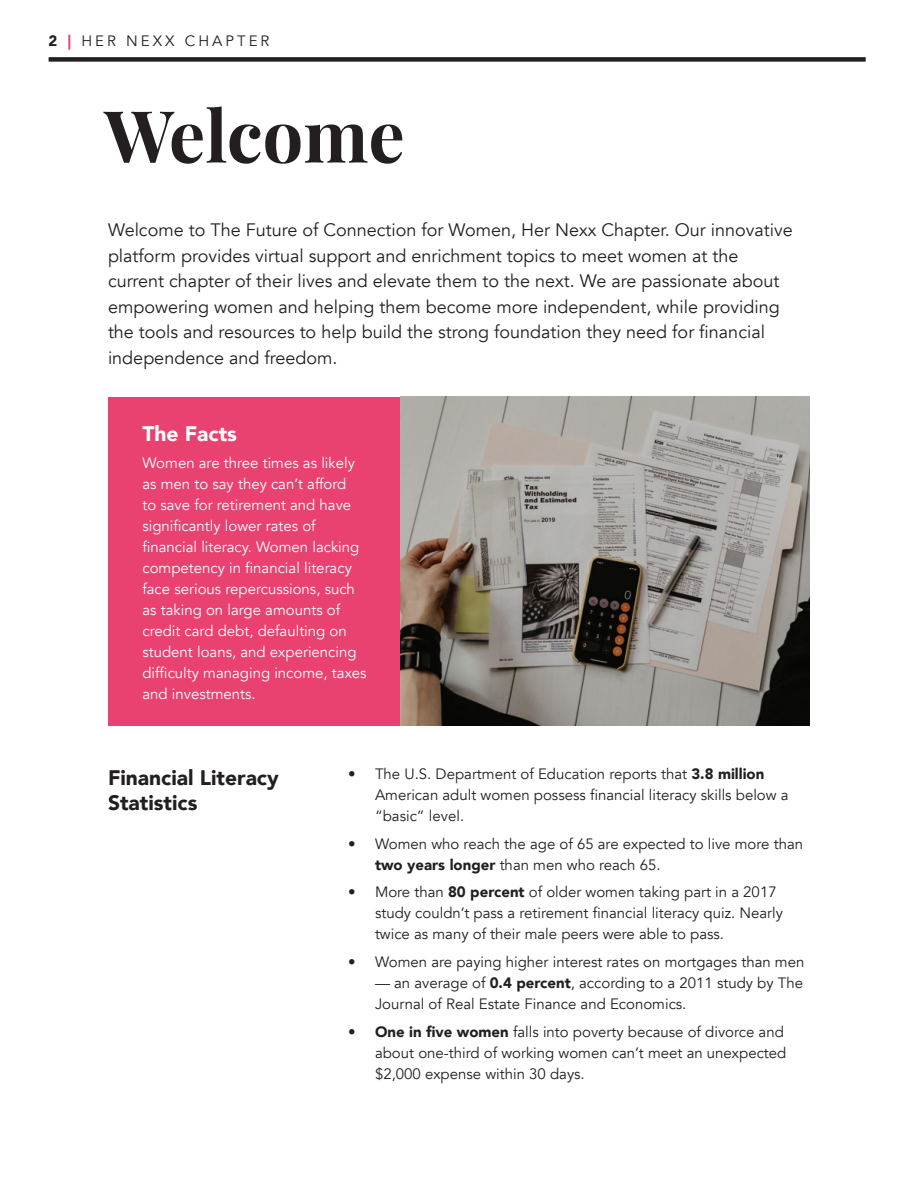
<style>
.page{position:relative;width:918px;height:1188px;background:#fff}
.page>*{position:absolute;margin:0;border:0;box-sizing:border-box;transform-origin:0 0}
.t1{font:700 72px "Playfair Display";color:#231f20}
.t2{font:900 21px/25.5px "Avenir";color:#231f20}
.t3{font:900 21px "Avenir";color:#fff}
.t4{font:18px/25.5px "Avenir";color:#231f20}
.t5{font:15px/21px "Avenir";color:#231f20}
.t6{font:15px/21px "Avenir";color:#fff}
.t7{font:15px "Avenir";letter-spacing:.2em;color:#231f20}
.s1{font-weight:900}
.s2{font-weight:900;color:#e94270}
</style>
<div class="page">
<div style="left:108px;top:397px;width:292px;height:329px;background:#e94270"></div>
<img style="left:400px;top:397px;width:410px;height:329px">
<div style="left:49px;top:57px;width:817px;height:5px;background:#231f20"></div>
<p class="t7" style="left:49px;top:32px;width:222px"><span class="s1">2</span> <span class="s2">|</span> HER NEXX CHAPTER</p>
<h1 class="t1" style="left:104px;top:79px;width:302px">Welcome</h1>
<p class="t4" style="left:108px;top:217px;width:686px">Welcome to The Future of Connection for Women, Her Nexx Chapter. Our innovative platform provides virtual support and enrichment topics to meet women at the current chapter of their lives and elevate them to the next. We are passionate about empowering women and helping them become more independent, while providing the tools and resources to help build the strong foundation they need for financial independence and freedom.</p>
<h2 class="t3" style="left:142px;top:415px;width:96px">The Facts</h2>
<p class="t6" style="left:142px;top:453px;width:226px">Women are three times as likely as men to say they can’t afford<br>to save for retirement and have significantly lower rates of financial literacy. Women lacking competency in financial literacy face serious repercussions, such as taking on large amounts of credit card debt, defaulting on student loans, and experiencing difficulty managing income, taxes and investments.</p>
<h2 class="t2" style="left:108px;top:764px;width:172px">Financial Literacy<br>Statistics</h2>
<p class="t5" style="left:375px;top:763px;width:415px;text-indent:-27px">• The U.S. Department of Education reports that <span class="s1">3.8 million<br></span>American adult women possess financial literacy skills below a “basic” level.</p>
<p class="t5" style="left:375px;top:833px;width:430px;text-indent:-27px">• Women who reach the age of 65 are expected to live more than <span class="s1">two years longer</span> than men who reach 65.</p>
<p class="t5" style="left:375px;top:882px;width:410px;text-indent:-27px">• More than <span class="s1">80 percent</span> of older women taking part in a 2017 study couldn’t pass a retirement financial literacy quiz. Nearly twice as many of their male peers were able to pass.</p>
<p class="t5" style="left:348px;top:952px;width:458px">• Women are paying higher interest rates on mortgages than men</p>
<p class="t5" style="left:375px;top:973px;width:430px">— an average of <span class="s1">0.4 percent</span>, according to a 2011 study by The<br>Journal of Real Estate Finance and Economics.</p>
<p class="t5" style="left:375px;top:1021px;width:413px;text-indent:-27px"><span class="s1">• One in five women</span> falls into poverty because of divorce and about one-third of working women can’t meet an unexpected $2,000 expense within 30 days.</p>
</div>
